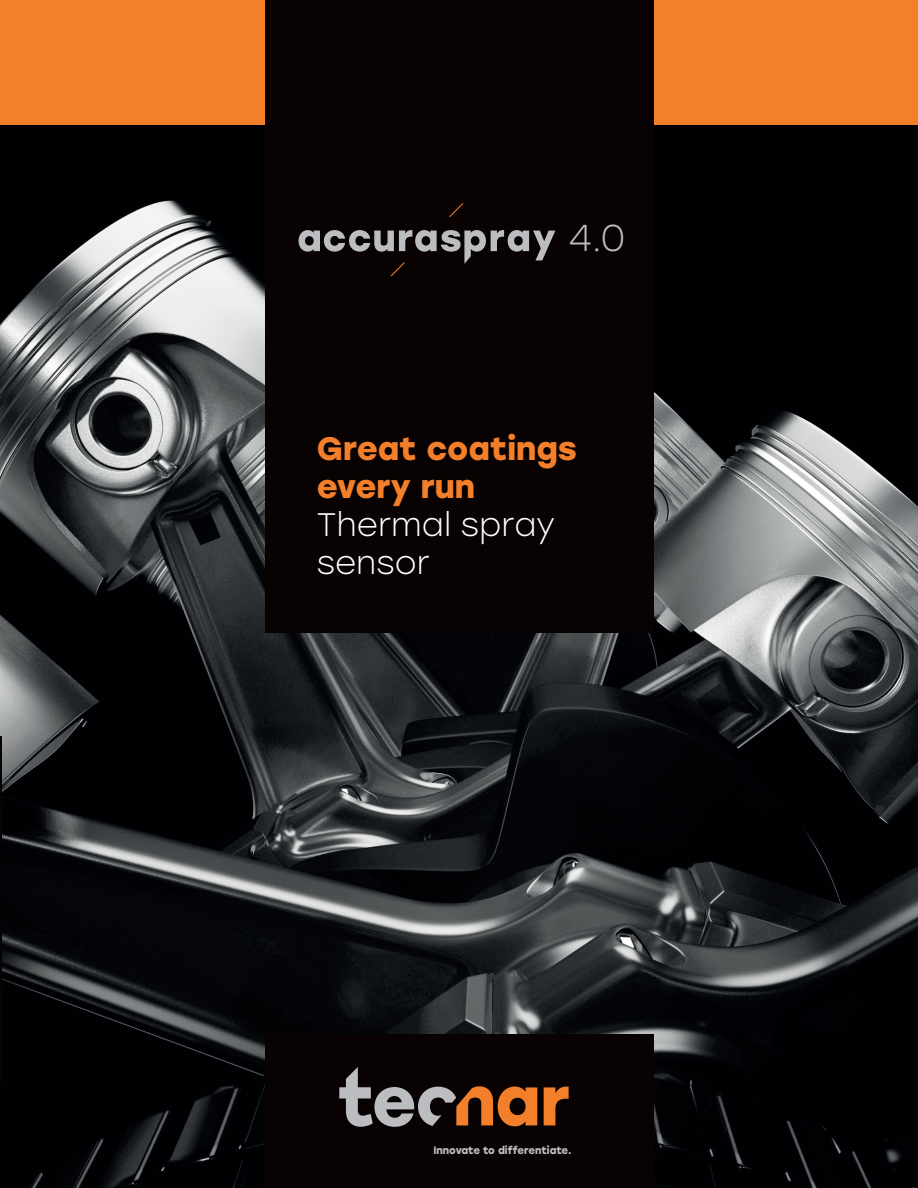
<style>
.page{position:relative;width:918px;height:1188px;background:#f47f2a}
.page>*{position:absolute;margin:0;border:0;box-sizing:border-box;transform-origin:0 0}
.t1{font:300 37.35px "Stolzl";color:#bcbdc0}
.t2{font:700 32.55px/38px "Stolzl";color:#f47f2a}
.t3{font:300 32.55px/38px "Stolzl";color:#fff}
.t4{font:700 10.65px "Stolzl";color:#bcbdc0;scale:.96 1}
</style>
<div class="page">
<img style="left:0;top:125px;width:918px;height:1063px">
<div style="left:265px;top:1035px;width:389px;height:153px;background:#080302"></div>
<svg style="left:544px;top:1087px;width:25px;height:38px"></svg>
<svg style="left:339px;top:1067px;width:198px;height:60px"></svg>
<div style="left:265px;top:0;width:389px;height:633px;background:#080302"></div>
<svg style="left:449px;top:203px;width:15px;height:14px"></svg>
<svg style="left:299px;top:230px;width:256px;height:46px"></svg>
<hr style="left:0;top:737px;width:2px;height:345px;background:#080302">
<h1 class="t1" style="left:569px;top:213px;width:58px">4.0</h1>
<h2 class="t2" style="left:317px;top:428px;width:262px">Great coatings every run</h2>
<h2 class="t3" style="left:317px;top:504px;width:240px">Thermal spray sensor</h2>
<p class="t4" style="left:433px;top:1143px;width:146px">Innovate to differentiate.</p>
</div>
